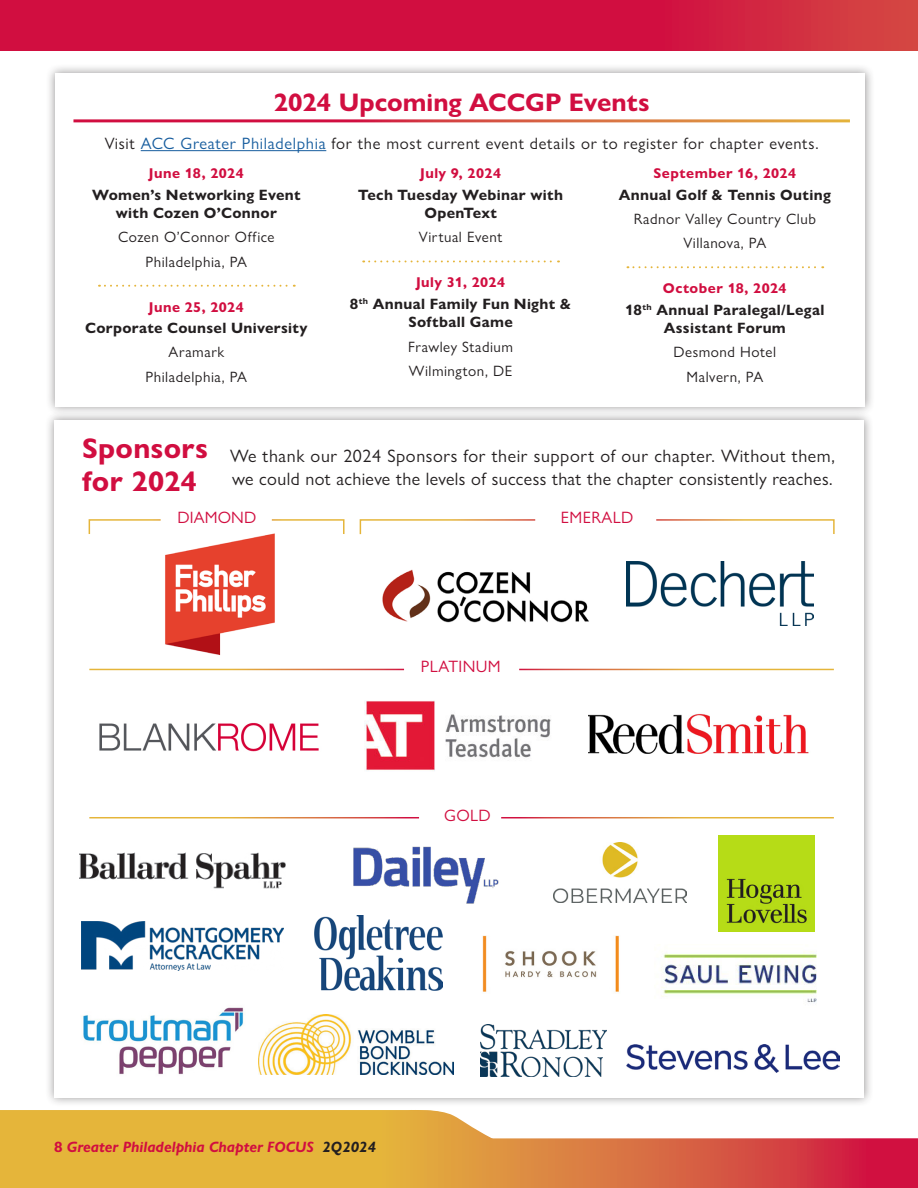
<style>
.page{position:relative;width:918px;height:1188px;background:#fff}
.page>*{position:absolute;margin:0;border:0;box-sizing:border-box;transform-origin:0 0}
.body_type{font:700 28.5px/33px "Gill Sans Nova";letter-spacing:.01em;color:#d10e40}
.Headline_with_rule{font:700 25.5px "Gill Sans Nova";color:#d10e40}
.body_type-2{font:18px/22.5px "Gill Sans Nova";letter-spacing:.025em;color:#231f20}
.body_text{font:16.5px "Gill Sans Nova";letter-spacing:.04em;color:#231f20}
.body_type-3{font:16.5px "Gill Sans Nova";letter-spacing:.025em;color:#d10e40}
.Event_title{font:700 15px/18.5px "Gill Sans Nova";letter-spacing:.02em;color:#231f20;text-align:center}
.Event_title-2{font:15px "Gill Sans Nova";letter-spacing:.035em;color:#231f20}
.t1{font:italic 700 15px "Gill Sans Nova";color:#d10e40}
.event_date{font:700 14.25px "Gill Sans Nova";letter-spacing:.03em;color:#d10e40}
.s1{color:#175d9e}
.s2{font-style:normal}
.s3{color:#231f20}
</style>
<div class="page">
<div style="left:45px;top:63px;width:830px;height:353px;background:#231f20;opacity:.47"></div>
<div style="left:55px;top:73px;width:810px;height:333px;background:#fff"></div>
<svg style="left:99px;top:285px;width:196px;height:2px"></svg>
<svg style="left:363px;top:260px;width:196px;height:2px"></svg>
<svg style="left:627px;top:266px;width:196px;height:2px"></svg>
<hr style="left:141px;top:150px;width:185px;height:1px;background:#175d9e">
<div style="left:44px;top:410px;width:830px;height:697px;background:#231f20;opacity:.47"></div>
<div style="left:54px;top:420px;width:810px;height:677px;background:#fff"></div>
<img style="left:165px;top:534px;width:110px;height:121px">
<svg style="left:0;top:0;width:918px;height:50px;background:#d11640"></svg>
<svg style="left:0;top:1110px;width:918px;height:78px"></svg>
<svg style="left:88px;top:519px;width:73px;height:15px"></svg>
<svg style="left:270px;top:519px;width:75px;height:17px"></svg>
<svg style="left:359px;top:519px;width:177px;height:16px"></svg>
<svg style="left:656px;top:519px;width:179px;height:15px"></svg>
<img style="left:626px;top:562px;width:188px;height:63px">
<img style="left:661px;top:951px;width:156px;height:52px">
<img style="left:314px;top:916px;width:129px;height:75px">
<img style="left:364px;top:700px;width:187px;height:71px">
<img style="left:79px;top:852px;width:206px;height:37px">
<img style="left:258px;top:1014px;width:196px;height:61px">
<img style="left:99px;top:722px;width:220px;height:30px">
<img style="left:553px;top:842px;width:134px;height:60px">
<img style="left:588px;top:713px;width:221px;height:41px">
<img style="left:82px;top:1007px;width:162px;height:68px">
<img style="left:482px;top:935px;width:137px;height:57px">
<img style="left:481px;top:1025px;width:125px;height:51px">
<img style="left:626px;top:1044px;width:214px;height:29px">
<img style="left:81px;top:921px;width:202px;height:49px">
<img style="left:382px;top:569px;width:207px;height:54px">
<img style="left:718px;top:835px;width:97px;height:97px">
<img style="left:353px;top:846px;width:146px;height:58px">
<p class="Headline_with_rule" style="left:274px;top:86px;width:377px">2024 Upcoming ACCGP Events</p>
<p class="body_text" style="left:105px;top:133px;width:715px">Visit <span class="s1">ACC Greater Philadelphia</span> for the most current event details or to register for chapter events.</p>
<p class="event_date" style="left:149px;top:164px;width:96px">June 18, 2024</p>
<p class="Event_title" style="left:92px;top:185px;width:210px">Women’s Networking Event with Cozen O’Connor</p>
<p class="Event_title-2" style="left:118px;top:228px;width:158px">Cozen O’Connor Office</p>
<p class="Event_title-2" style="left:146px;top:252px;width:103px">Philadelphia, PA</p>
<p class="event_date" style="left:149px;top:298px;width:97px">June 25, 2024</p>
<p class="Event_title" style="left:85px;top:319px;width:224px">Corporate Counsel University</p>
<p class="Event_title-2" style="left:168px;top:343px;width:57px">Aramark</p>
<p class="Event_title-2" style="left:146px;top:367px;width:103px">Philadelphia, PA</p>
<p class="event_date" style="left:420px;top:164px;width:82px">July 9, 2024</p>
<p class="Event_title" style="left:358px;top:185px;width:206px">Tech Tuesday Webinar with<br>OpenText</p>
<p class="Event_title-2" style="left:419px;top:228px;width:85px">Virtual Event</p>
<p class="event_date" style="left:416px;top:274px;width:91px">July 31, 2024</p>
<p class="Event_title" style="left:350px;top:295px;width:223px">8<sup>th</sup> Annual Family Fun Night &amp;<br>Softball Game</p>
<p class="Event_title-2" style="left:408px;top:337px;width:106px">Frawley Stadium</p>
<p class="Event_title-2" style="left:409px;top:362px;width:105px">Wilmington, DE</p>
<p class="event_date" style="left:654px;top:164px;width:144px">September 16, 2024</p>
<p class="Event_title" style="left:619px;top:185px;width:213px">Annual Golf &amp; Tennis Outing</p>
<p class="Event_title-2" style="left:634px;top:210px;width:184px">Radnor Valley Country Club</p>
<p class="Event_title-2" style="left:683px;top:234px;width:84px">Villanova, PA</p>
<p class="event_date" style="left:663px;top:279px;width:125px">October 18, 2024</p>
<p class="Event_title" style="left:625px;top:300px;width:201px">18<sup>th</sup> Annual Paralegal/Legal<br>Assistant Forum</p>
<p class="Event_title-2" style="left:673px;top:343px;width:104px">Desmond Hotel</p>
<p class="Event_title-2" style="left:686px;top:367px;width:78px">Malvern, PA</p>
<p class="body_type" style="left:82px;top:432px;width:127px">Sponsors for 2024</p>
<p class="body_type-2" style="left:230px;top:445px;width:606px">We thank our 2024 Sponsors for their support of our chapter. Without them, we could not achieve the levels of success that the chapter consistently reaches.</p>
<p class="body_type-3" style="left:177px;top:507px;width:81px">DIAMOND</p>
<p class="body_type-3" style="left:561px;top:507px;width:74px">EMERALD</p>
<p class="body_type-3" style="left:421px;top:657px;width:81px">PLATINUM</p>
<p class="body_type-3" style="left:444px;top:805px;width:48px">GOLD</p>
<p class="t1" style="left:54px;top:1138px;width:324px"><span class="s2">8</span> Greater Philadelphia Chapter FOCUS <span class="s3">2Q2024</span></p>
</div>
